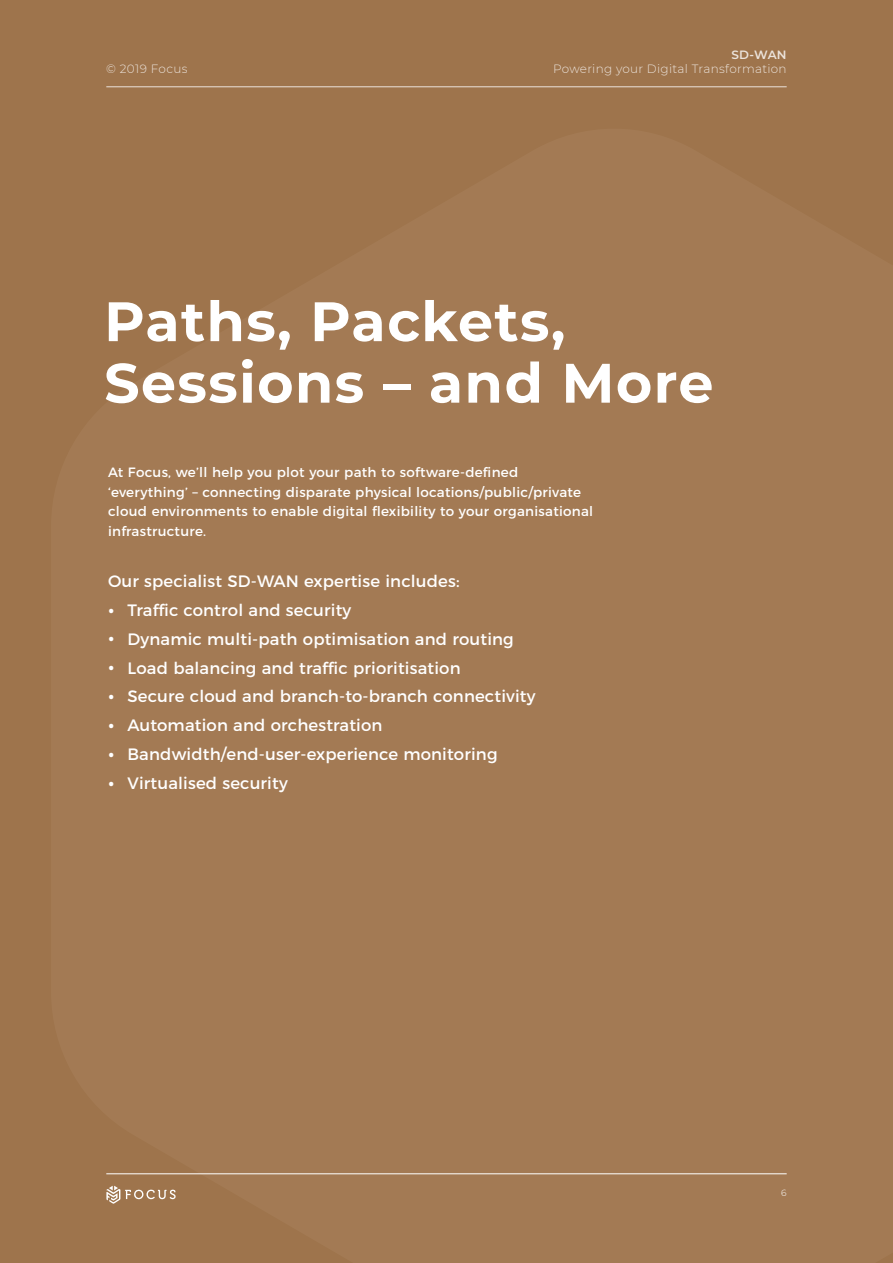
<style>
.page{position:relative;width:893px;height:1263px;background:#a37a54}
.page>*{position:absolute;margin:0;border:0;box-sizing:border-box;transform-origin:0 0}
.t1{font:700 55.5px/61.5px "Montserrat";letter-spacing:.025em;color:#fff}
.t2{font:16.5px "Montserrat";letter-spacing:.01em;color:#fff}
.t3{font:13.5px/19.5px "Montserrat";letter-spacing:.02em;color:#fff}
.t4{font:300 12px "Montserrat";letter-spacing:.025em;color:#fff}
.t5{font:600 12px "Montserrat";color:#fff}
.t6{font:300 9px "Montserrat";color:#fff}
.s1{font-size:22.5px}
</style>
<div class="page">
<hr style="left:106px;top:86px;width:681px;height:1px;background:#fff">
<hr style="left:106px;top:1173px;width:681px;height:1px;background:#fff">
<svg style="left:106px;top:1186px;width:70px;height:18px"></svg>
<p class="t5" style="left:731px;top:46px;width:57px">SD-WAN</p>
<p class="t4" style="left:106px;top:61px;width:83px">© 2019 Focus</p>
<p class="t4" style="left:553px;top:61px;width:235px">Powering your Digital Transformation</p>
<p class="t1" style="left:104px;top:288px;width:611px">Paths, Packets,<br>Sessions – and More</p>
<p class="t3" style="left:108px;top:462px;width:487px">At Focus, we’ll help you plot your path to software-defined ‘everything’ – connecting disparate physical locations/public/private cloud environments to enable digital flexibility to your organisational infrastructure.</p>
<p class="t2" style="left:108px;top:568px;width:353px">Our specialist SD-WAN expertise includes:</p>
<p class="t2" style="left:108px;top:597px;width:245px"><span class="s1">•</span> Traffic control and security</p>
<p class="t2" style="left:108px;top:625px;width:407px"><span class="s1">•</span> Dynamic multi-path optimisation and routing</p>
<p class="t2" style="left:108px;top:654px;width:354px"><span class="s1">•</span> Load balancing and traffic prioritisation</p>
<p class="t2" style="left:108px;top:683px;width:429px"><span class="s1">•</span> Secure cloud and branch-to-branch connectivity</p>
<p class="t2" style="left:108px;top:712px;width:276px"><span class="s1">•</span> Automation and orchestration</p>
<p class="t2" style="left:108px;top:741px;width:391px"><span class="s1">•</span> Bandwidth/end-user-experience monitoring</p>
<p class="t2" style="left:108px;top:770px;width:181px"><span class="s1">•</span> Virtualised security</p>
<p class="t6" style="left:781px;top:1187px;width:7px">6</p>
</div>
